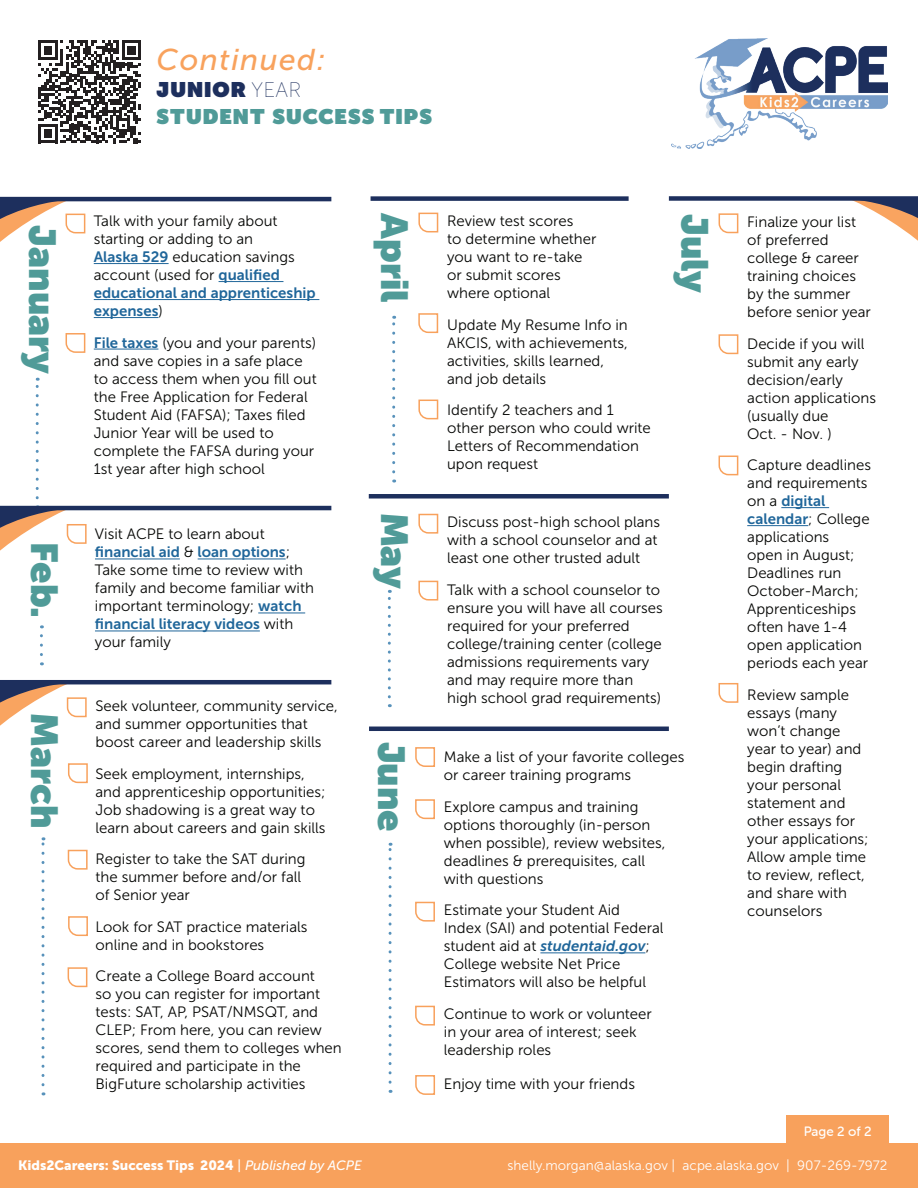
<style>
.page{position:relative;width:918px;height:1188px;background:#fff}
.page>*{position:absolute;margin:0;border:0;box-sizing:border-box;transform-origin:0 0}
.t1{font:900 37.5px "Museo Sans Display";color:#509b98}
.t2{font:italic 30px "Museo Sans 500";letter-spacing:.05em;color:#f8a25d}
.t3{font:900 21px/26.8px "Museo Sans Display";letter-spacing:.05em;color:#509b98}
.t4{font:15px/18px "Museo Sans 300";color:#040503}
.t5{font:15px/18px "Museo Sans 700";color:#20669a}
.t6{font:italic 15px "Museo Sans 700";color:#20669a}
.t7{font:13.5px "Museo Sans 300";color:#fff}
.t8{font:13.5px "Museo Sans 900";color:#fff}
.t9{font:13.5px "Museo Sans Rounded 500";color:#fff}
.s1{color:#1d2f5d}
.s2{font-weight:300;color:#1d2f5d}
.s3{font-family:"Museo Sans 700";color:#20669a}
.s4{font-family:"Museo Sans 300";color:#040503}
.s5{font-family:"Museo Sans 300";font-style:normal;color:#040503}
.s6{font-family:"Museo Sans 500";font-style:italic}
</style>
<div class="page">
<svg style="left:38px;top:40px;width:103px;height:103px"></svg>
<div style="left:786px;top:1116px;width:103px;height:30px;background:#f8a15c"></div>
<div style="left:0;top:1143px;width:918px;height:45px;background:#f8a15c"></div>
<img style="left:671px;top:38px;width:217px;height:110px">
<svg style="left:718px;top:213px;width:21px;height:21px"></svg>
<svg style="left:718px;top:334px;width:21px;height:21px"></svg>
<hr style="left:781px;top:507px;width:48px;height:1px;background:#20669a">
<hr style="left:747px;top:525px;width:61px;height:1px;background:#20669a">
<svg style="left:718px;top:455px;width:21px;height:21px"></svg>
<svg style="left:718px;top:683px;width:21px;height:20px"></svg>
<svg style="left:854px;top:201px;width:64px;height:40px"></svg>
<div style="left:669px;top:196px;width:249px;height:5px;background:#1d2f5d"></div>
<hr style="left:0;top:680px;width:331px;height:4px;background:#1d2f5d">
<hr style="left:94px;top:263px;width:75px;height:1px;background:#20669a">
<hr style="left:219px;top:281px;width:64px;height:1px;background:#20669a">
<hr style="left:94px;top:299px;width:225px;height:1px;background:#20669a">
<hr style="left:94px;top:317px;width:64px;height:1px;background:#20669a">
<hr style="left:94px;top:349px;width:64px;height:1px;background:#20669a">
<hr style="left:0;top:506px;width:331px;height:4px;background:#1d2f5d">
<hr style="left:95px;top:559px;width:85px;height:1px;background:#20669a">
<hr style="left:198px;top:559px;width:88px;height:1px;background:#20669a">
<hr style="left:258px;top:613px;width:47px;height:1px;background:#20669a">
<hr style="left:95px;top:631px;width:165px;height:1px;background:#20669a">
<svg style="left:0;top:196px;width:86px;height:302px"></svg>
<hr style="left:0;top:197px;width:331px;height:4px;background:#1d2f5d">
<svg style="left:0;top:505px;width:89px;height:580px"></svg>
<svg style="left:418px;top:513px;width:21px;height:21px"></svg>
<svg style="left:418px;top:580px;width:21px;height:21px"></svg>
<svg style="left:388px;top:590px;width:3px;height:107px"></svg>
<svg style="left:415px;top:747px;width:20px;height:20px"></svg>
<svg style="left:415px;top:1075px;width:20px;height:20px"></svg>
<hr style="left:540px;top:952px;width:105px;height:1px;background:#20669a">
<svg style="left:415px;top:799px;width:20px;height:21px"></svg>
<svg style="left:415px;top:1005px;width:20px;height:21px"></svg>
<svg style="left:415px;top:901px;width:20px;height:21px"></svg>
<svg style="left:418px;top:212px;width:21px;height:21px"></svg>
<svg style="left:418px;top:399px;width:21px;height:21px"></svg>
<svg style="left:418px;top:313px;width:21px;height:21px"></svg>
<svg style="left:392px;top:316px;width:3px;height:156px"></svg>
<hr style="left:369px;top:727px;width:300px;height:4px;background:#1d2f5d">
<div style="left:371px;top:196px;width:258px;height:5px;background:#1d2f5d"></div>
<div style="left:369px;top:494px;width:300px;height:5px;background:#1d2f5d"></div>
<svg style="left:389px;top:843px;width:3px;height:239px"></svg>
<h1 class="t1" style="left:64px;top:225px;width:151px;rotate:90deg">January</h1>
<h1 class="t1" style="left:66px;top:542px;width:77px;rotate:90deg">Feb.</h1>
<h1 class="t1" style="left:66px;top:713px;width:117px;rotate:90deg">March</h1>
<h2 class="t2" style="left:157px;top:44px;width:170px">Continued:</h2>
<h3 class="t3" style="left:157px;top:76px;width:277px"><span class="s1">JUNIOR</span> <span class="s2">YEAR<br></span>STUDENT SUCCESS TIPS</h3>
<p class="t4" style="left:94px;top:212px;width:203px">Talk with your family about starting or adding to an<br><span class="s3">Alaska 529</span> education savings account (used for <span class="s3">qualified</span></p>
<p class="t5" style="left:94px;top:284px;width:223px">educational and apprenticeship expenses<span class="s4">)</span></p>
<p class="t4" style="left:94px;top:334px;width:224px"><span class="s3">File taxes</span> (you and your parents) and save copies in a safe place to access them when you fill out the Free Application for Federal<br>Student Aid (FAFSA); Taxes filed<br>Junior Year will be used to complete the FAFSA during your<br>1st year after high school</p>
<p class="t4" style="left:95px;top:525px;width:171px">Visit ACPE to learn about</p>
<p class="t5" style="left:95px;top:543px;width:197px">financial aid <span class="s4">&amp;</span> loan options<span class="s4">;</span></p>
<p class="t4" style="left:95px;top:561px;width:220px">Take some time to review with family and become familiar with important terminology; <span class="s3">watch</span></p>
<p class="t5" style="left:95px;top:615px;width:200px">financial literacy videos <span class="s4">with</span></p>
<p class="t4" style="left:95px;top:633px;width:78px">your family</p>
<p class="t4" style="left:96px;top:697px;width:244px">Seek volunteer, community service, and summer opportunities that boost career and leadership skills</p>
<p class="t4" style="left:96px;top:765px;width:232px">Seek employment, internships, and apprenticeship opportunities; Job shadowing is a great way to learn about careers and gain skills</p>
<p class="t4" style="left:96px;top:850px;width:212px">Register to take the SAT during the summer before and/or fall of Senior year</p>
<p class="t4" style="left:96px;top:918px;width:213px">Look for SAT practice materials online and in bookstores</p>
<p class="t4" style="left:96px;top:967px;width:248px">Create a College Board account<br>so you can register for important tests: SAT, AP, PSAT/NMSQT, and<br>CLEP; From here, you can review scores, send them to colleges when required and participate in the<br>BigFuture scholarship activities</p>
<h1 class="t1" style="left:416px;top:213px;width:91px;rotate:90deg">April</h1>
<p class="t4" style="left:447px;top:212px;width:151px">Review test scores<br>to determine whether you want to re-take or submit scores where optional</p>
<p class="t4" style="left:447px;top:316px;width:182px">Update My Resume Info in<br>AKCIS, with achievements, activities, skills learned, and job details</p>
<p class="t4" style="left:447px;top:401px;width:205px">Identify 2 teachers and 1 other person who could write<br>Letters of Recommendation upon request</p>
<h1 class="t1" style="left:716px;top:214px;width:81px;rotate:90deg">July</h1>
<p class="t4" style="left:747px;top:213px;width:125px">Finalize your list of preferred college &amp; career training choices by the summer before senior year</p>
<p class="t4" style="left:747px;top:335px;width:130px">Decide if you will submit any early decision/early action applications (usually due<br>Oct. - Nov. )</p>
<p class="t4" style="left:747px;top:456px;width:125px">Capture deadlines and requirements</p>
<p class="t5" style="left:747px;top:492px;width:124px"><span class="s4">on a</span> digital calendar<span class="s4">; College</span></p>
<p class="t4" style="left:747px;top:528px;width:122px">applications open in August;<br>Deadlines run<br>October-March;<br>Apprenticeships often have 1-4 open application periods each year</p>
<p class="t4" style="left:747px;top:686px;width:123px">Review sample essays (many won’t change year to year) and begin drafting your personal statement and other essays for your applications;<br>Allow ample time to review, reflect, and share with counselors</p>
<h1 class="t1" style="left:416px;top:513px;width:78px;rotate:90deg">May</h1>
<p class="t4" style="left:447px;top:513px;width:214px">Discuss post-high school plans with a school counselor and at least one other trusted adult</p>
<p class="t4" style="left:447px;top:581px;width:217px">Talk with a school counselor to ensure you will have all courses required for your preferred college/training center (college admissions requirements vary and may require more than high school grad requirements)</p>
<h1 class="t1" style="left:413px;top:742px;width:92px;rotate:90deg">June</h1>
<p class="t4" style="left:444px;top:748px;width:242px">Make a list of your favorite colleges or career training programs</p>
<p class="t4" style="left:444px;top:798px;width:223px">Explore campus and training options thoroughly (in-person when possible), review websites, deadlines &amp; prerequisites, call with questions</p>
<p class="t4" style="left:444px;top:901px;width:221px">Estimate your Student Aid<br>Index (SAI) and potential Federal</p>
<p class="t6" style="left:444px;top:938px;width:207px"><span class="s5">student aid at</span> studentaid.gov<span class="s5">;</span></p>
<p class="t4" style="left:444px;top:955px;width:204px">College website Net Price<br>Estimators will also be helpful</p>
<p class="t4" style="left:444px;top:1005px;width:210px">Continue to work or volunteer in your area of interest; seek leadership roles</p>
<p class="t4" style="left:444px;top:1075px;width:193px">Enjoy time with your friends</p>
<p class="t9" style="left:804px;top:1124px;width:70px">Page 2 of 2</p>
<p class="t8" style="left:18px;top:1158px;width:345px">Kids2Careers: Success Tips 2024 <span class="s6">| Published by ACPE</span></p>
<p class="t7" style="left:508px;top:1159px;width:381px">shelly.morgan@alaska.gov | acpe.alaska.gov | 907-269-7972</p>
</div>
